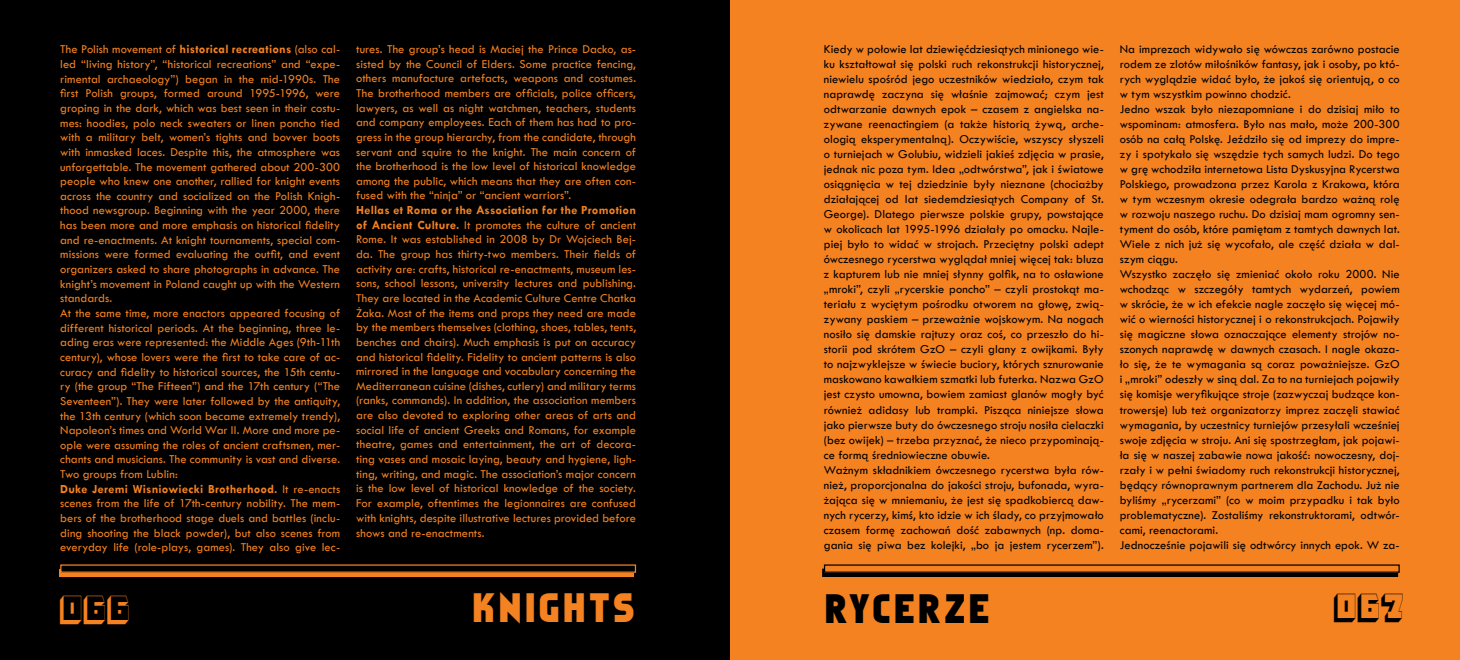
<style>
.page{position:relative;width:1460px;height:660px;background:#fff}
.page>*{position:absolute;margin:0;border:0;box-sizing:border-box;transform-origin:0 0}
.t1{font:37.5px "Faktos";letter-spacing:.1em;color:#f58220}
.t2{font:37.5px "Faktos";letter-spacing:.095em;color:#000}
.t3{font:33.75px "Pioneer IT Cby BT";color:#f58220}
.t4{font:33.75px "Pioneer IT Cby BT";color:#000}
.t5{font:12.5px/14.6px "Tw Cen";letter-spacing:.005em;color:#f58220;text-align:justify}
.t6{font:12.5px/15px "Tw Cen";letter-spacing:.005em;color:#000}
.s1{font-weight:700}
</style>
<div class="page">
<div style="left:0;top:0;width:730px;height:659px;background:#000"></div>
<div style="left:730px;top:0;width:730px;height:659px;background:#f58220"></div>
<svg style="left:824px;top:572px;width:572px;height:2px"></svg>
<div style="left:822px;top:568px;width:576px;height:8px;border:1px solid #000"></div>
<svg style="left:824px;top:564px;width:575px;height:7px"></svg>
<svg style="left:59px;top:569px;width:575px;height:7px;background:#d06e1b"></svg>
<svg style="left:61px;top:564px;width:574px;height:7px"></svg>
<p class="t5" style="left:60px;top:42px;width:281px;text-align:left">The Polish movement of <span class="s1">historical recreations</span> (also cal&shy;led “living history”, “historical recreations” and “expe&shy;rimental archaeology”) began in the mid-1990s. The first Polish groups, formed around 1995-1996, were groping in the dark, which was best seen in their costu&shy;mes: hoodies, polo neck sweaters or linen poncho tied with a military belt, women’s tights and bovver boots with inmasked laces. Despite this, the atmosphere was unforgettable. The movement gathered about 200-300 people who knew one another, rallied for knight events across the country and socialized on the Polish Knigh&shy;thood newsgroup. Beginning with the year 2000, there has been more and more emphasis on historical fidelity and re-enactments. At knight tournaments, special com&shy;missions were formed evaluating the outfit, and event organizers asked to share photographs in advance. The knight’s movement in Poland caught up with the Western standards.<br>At the same time, more enactors appeared focusing of different historical periods. At the beginning, three le&shy;ading eras were represented: the Middle Ages (9th-11th century), whose lovers were the first to take care of ac&shy;curacy and fidelity to historical sources, the 15th centu&shy;ry (the group “The Fifteen”) and the 17th century (“The Seventeen”). They were later followed by the antiquity, the 13th century (which soon became extremely trendy), Napoleon’s times and World War II. More and more pe&shy;ople were assuming the roles of ancient craftsmen, mer&shy;chants and musicians. The community is vast and diverse.<br>Two groups from Lublin:<br><span class="s1">Duke Jeremi Wisniowiecki Brotherhood.</span> It re-enacts scenes from the life of 17th-century nobility. The mem&shy;bers of the brotherhood stage duels and battles (inclu&shy;ding shooting the black powder), but also scenes from everyday life (role-plays, games). They also give lec-</p>
<p class="t5" style="left:356px;top:42px;width:281px">tures. The group’s head is Maciej the Prince Dacko, as&shy;sisted by the Council of Elders. Some practice fencing, others manufacture artefacts, weapons and costumes.<br>The brotherhood members are officials, police officers, lawyers, as well as night watchmen, teachers, students and company employees. Each of them has had to pro&shy;gress in the group hierarchy, from the candidate, through servant and squire to the knight. The main concern of the brotherhood is the low level of historical knowledge among the public, which means that they are often con&shy;fused with the “ninja” or “ancient warriors”.</p>
<p class="t5" style="left:356px;top:202px;width:281px"><span class="s1">Hellas et Roma or the Association for the Promotion of Ancient Culture.</span> It promotes the culture of ancient Rome. It was established in 2008 by Dr Wojciech Bej&shy;da. The group has thirty-two members. Their fields of activity are: crafts, historical re-enactments, museum les&shy;sons, school lessons, university lectures and publishing.<br>They are located in the Academic Culture Centre Chatka Żaka. Most of the items and props they need are made by the members themselves (clothing, shoes, tables, tents, benches and chairs). Much emphasis is put on accuracy and historical fidelity. Fidelity to ancient patterns is also mirrored in the language and vocabulary concerning the Mediterranean cuisine (dishes, cutlery) and military terms (ranks, commands). In addition, the association members are also devoted to exploring other areas of arts and social life of ancient Greeks and Romans, for example theatre, games and entertainment, the art of decora&shy;ting vases and mosaic laying, beauty and hygiene, ligh&shy;ting, writing, and magic. The association’s major concern is the low level of historical knowledge of the society.<br>For example, oftentimes the legionnaires are confused with knights, despite illustrative lectures provided before shows and re-enactments.</p>
<p class="t6" style="left:824px;top:41px;width:281px">Kiedy w połowie lat dziewięćdziesiątych minionego wie&shy;ku kształtował się polski ruch rekonstrukcji historycznej, niewielu spośród jego uczestników wiedziało, czym tak naprawdę zaczyna się właśnie zajmować; czym jest odtwarzanie dawnych epok – czasem z angielska na&shy;zywane reenactingiem (a także historią żywą, arche&shy;ologią eksperymentalną). Oczywiście, wszyscy słyszeli o turniejach w Golubiu, widzieli jakieś zdjęcia w prasie, jednak nic poza tym. Idea „odtwórstwa”, jak i światowe osiągnięcia w tej dziedzinie były nieznane (chociażby działającej od lat siedemdziesiątych Company of St.<br>George). Dlatego pierwsze polskie grupy, powstające w okolicach lat 1995-1996 działały po omacku. Najle&shy;piej było to widać w strojach. Przeciętny polski adept ówczesnego rycerstwa wyglądał mniej więcej tak: bluza z kapturem lub nie mniej słynny golfik, na to osławione „mroki”, czyli „rycerskie poncho” – czyli prostokąt ma&shy;teriału z wyciętym pośrodku otworem na głowę, zwią&shy;zywany paskiem – przeważnie wojskowym. Na nogach nosiło się damskie rajtuzy oraz coś, co przeszło do hi&shy;storii pod skrótem GzO – czyli glany z owijkami. Były to najzwyklejsze w świecie buciory, których sznurowanie maskowano kawałkiem szmatki lub futerka. Nazwa GzO jest czysto umowna, bowiem zamiast glanów mogły być również adidasy lub trampki. Pisząca niniejsze słowa jako pierwsze buty do ówczesnego stroju nosiła cielaczki (bez owijek) – trzeba przyznać, że nieco przypominają&shy;ce formą średniowieczne obuwie.<br>Ważnym składnikiem ówczesnego rycerstwa była rów&shy;nież, proporcjonalna do jakości stroju, bufonada, wyra&shy;żająca się w mniemaniu, że jest się spadkobiercą daw&shy;nych rycerzy, kimś, kto idzie w ich ślady, co przyjmowało czasem formę zachowań dość zabawnych (np. doma&shy;gania się piwa bez kolejki, „bo ja jestem rycerzem”).</p>
<p class="t6" style="left:1120px;top:41px;width:281px">Na imprezach widywało się wówczas zarówno postacie rodem ze zlotów miłośników fantasy, jak i osoby, po któ&shy;rych wyglądzie widać było, że jakoś się orientują, o co w tym wszystkim powinno chodzić.<br>Jedno wszak było niezapomniane i do dzisiaj miło to wspominam: atmosfera. Było nas mało, może 200-300 osób na całą Polskę. Jeździło się od imprezy do impre&shy;zy i spotykało się wszędzie tych samych ludzi. Do tego w grę wchodziła internetowa Lista Dyskusyjna Rycerstwa Polskiego, prowadzona przez Karola z Krakowa, która w tym wczesnym okresie odegrała bardzo ważną rolę w rozwoju naszego ruchu. Do dzisiaj mam ogromny sen&shy;tyment do osób, które pamiętam z tamtych dawnych lat.<br>Wiele z nich już się wycofało, ale część działa w dal&shy;szym ciągu.<br>Wszystko zaczęło się zmieniać około roku 2000. Nie wchodząc w szczegóły tamtych wydarzeń, powiem w skrócie, że w ich efekcie nagle zaczęło się więcej mó&shy;wić o wierności historycznej i o rekonstrukcjach. Pojawiły się magiczne słowa oznaczające elementy strojów no&shy;szonych naprawdę w dawnych czasach. I nagle okaza&shy;ło się, że te wymagania są coraz poważniejsze. GzO i „mroki” odeszły w siną dal. Za to na turniejach pojawiły się komisje weryfikujące stroje (zazwyczaj budzące kon&shy;trowersje) lub też organizatorzy imprez zaczęli stawiać wymagania, by uczestnicy turniejów przesyłali wcześniej swoje zdjęcia w stroju. Ani się spostrzegłam, jak pojawi&shy;ła się w naszej zabawie nowa jakość: nowoczesny, doj&shy;rzały i w pełni świadomy ruch rekonstrukcji historycznej, będący równoprawnym partnerem dla Zachodu. Już nie byliśmy „rycerzami” (co w moim przypadku i tak było problematyczne). Zostaliśmy rekonstruktorami, odtwór&shy;cami, reenactorami.<br>Jednocześnie pojawili się odtwórcy innych epok. W za-</p>
<h2 class="t3" style="left:60px;top:586px;width:72px">066</h2>
<h1 class="t1" style="left:473px;top:585px;width:163px">KNIGHTS</h1>
<h1 class="t2" style="left:825px;top:586px;width:166px">RYCERZE</h1>
<h2 class="t4" style="left:1334px;top:585px;width:72px">067</h2>
</div>
